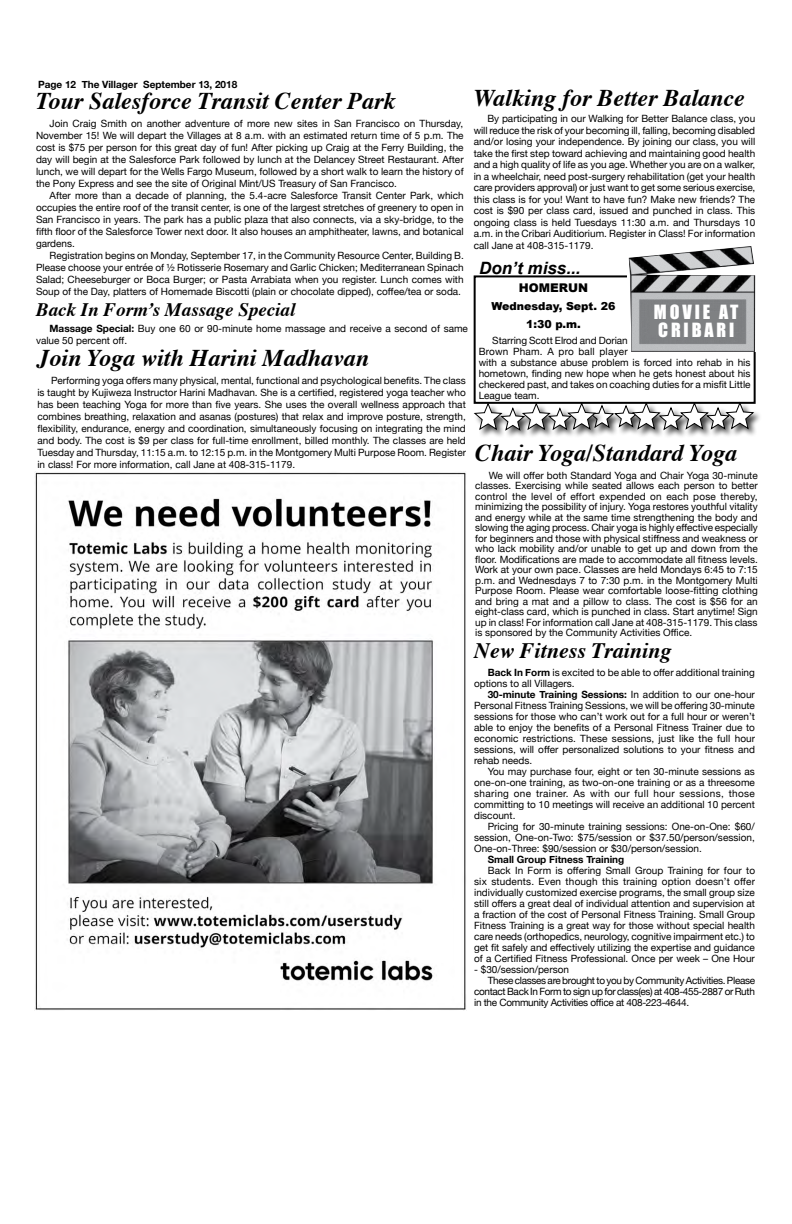
<style>
.page{position:relative;width:792px;height:1224px;background:#fff}
.page>*{position:absolute;margin:0;border:0;box-sizing:border-box;transform-origin:0 0}
.t1{font:italic 700 24px "Times";color:#000}
.t2{font:italic 700 22px "Times";color:#000}
.t3{font:italic 700 19px "Times";color:#000}
.t4{font:18px/18px "Impact";letter-spacing:.16em;color:#fff}
.t5{font:italic 700 17px "Arial";color:#000}
.t6{font:900 12px "Arial";color:#000}
.t7{font:900 11px/18px "Arial";color:#000;text-align:center}
.t8{font:10px/11px "Helvetica Neue";color:#000;text-align:justify}
.t9{font:10px "Helvetica Neue";letter-spacing:-.035em;color:#000}
.t10{font:700 10px "Helvetica Neue";color:#000}
.t11{font:10px "Helvetica Neue";letter-spacing:-.03em;color:#000}
.s1{font-weight:700}
</style>
<div class="page">
<img style="left:34px;top:472px;width:432px;height:539px">
<div style="left:474px;top:275px;width:282px;height:129px;border:2px solid #000"></div>
<img style="left:629px;top:246px;width:127px;height:106px">
<div style="left:589px;top:404px;width:34px;height:33px;background:#000;opacity:.75"></div>
<div style="left:614px;top:404px;width:32px;height:32px;background:#000;opacity:.75"></div>
<div style="left:473px;top:402px;width:38px;height:37px;background:#000;opacity:.75"></div>
<div style="left:521px;top:402px;width:38px;height:37px;background:#000;opacity:.75"></div>
<div style="left:567px;top:402px;width:38px;height:37px;background:#000;opacity:.75"></div>
<div style="left:500px;top:407px;width:34px;height:32px;background:#000;opacity:.75"></div>
<div style="left:548px;top:407px;width:32px;height:32px;background:#000;opacity:.75"></div>
<div style="left:631px;top:402px;width:38px;height:37px;background:#000;opacity:.75"></div>
<div style="left:680px;top:402px;width:37px;height:37px;background:#000;opacity:.75"></div>
<div style="left:725px;top:402px;width:38px;height:36px;background:#000;opacity:.75"></div>
<div style="left:658px;top:406px;width:34px;height:33px;background:#000;opacity:.75"></div>
<div style="left:706px;top:407px;width:32px;height:31px;background:#000;opacity:.75"></div>
<svg style="left:473px;top:402px;width:283px;height:30px"></svg>
<p class="t10" style="left:38px;top:76px;width:201px">Page 12 The Villager September 13, 2018</p>
<h1 class="t1" style="left:474px;top:76px;width:272px">Walking for Better Balance</h1>
<p class="t8" style="left:474px;top:114px;width:283px;line-height:11.5px;text-indent:14px">By participating in our Walking for Better Balance class, you will reduce the risk of your becoming ill, falling, becoming disabled and/or losing your independence. By joining our class, you will take the first step toward achieving and maintaining good health and a high quality of life as you age. Whether you are on a walker, in a wheelchair, need post-surgery rehabilitation (get your health care providers approval) or just want to get some serious exercise, this class is for you! Want to have fun? Make new friends? The cost is $90 per class card, issued and punched in class. This ongoing class is held Tuesdays 11:30 a.m. and Thursdays 10 a.m. in the Cribari Auditiorium. Register in Class! For information call Jane at 408-315-1179.</p>
<h1 class="t1" style="left:36px;top:79px;width:361px">Tour Salesforce Transit Center Park</h1>
<p class="t8" style="left:36px;top:118px;width:429px;line-height:12px;text-indent:14px">Join Craig Smith on another adventure of more new sites in San Francisco on Thursday, November 15! We will depart the Villages at 8 a.m. with an estimated return time of 5 p.m. The cost is $75 per person for this great day of fun! After picking up Craig at the Ferry Building, the day will begin at the Salesforce Park followed by lunch at the Delancey Street Restaurant. After lunch, we will depart for the Wells Fargo Museum, followed by a short walk to learn the history of the Pony Express and see the site of Original Mint/US Treasury of San Francisco.</p>
<p class="t8" style="left:36px;top:190px;width:429px;line-height:12px;text-indent:14px">After more than a decade of planning, the 5.4-acre Salesforce Transit Center Park, which occupies the entire roof of the transit center, is one of the largest stretches of greenery to open in San Francisco in years. The park has a public plaza that also connects, via a sky-bridge, to the fifth floor of the Salesforce Tower next door. It also houses an amphitheater, lawns, and botanical gardens.</p>
<p class="t8" style="left:36px;top:250px;width:429px;line-height:12px;text-indent:14px">Registration begins on Monday, September 17, in the Community Resource Center, Building B.<br>Please choose your entrée of ½ Rotisserie Rosemary and Garlic Chicken; Mediterranean Spinach Salad; Cheeseburger or Boca Burger; or Pasta Arrabiata when you register. Lunch comes with Soup of the Day, platters of Homemade Biscotti (plain or chocolate dipped), coffee/tea or soda.</p>
<h3 class="t5" style="left:479px;top:257px;width:103px">Don’t miss...</h3>
<p class="t6" style="left:519px;top:279px;width:71px">HOMERUN</p>
<p class="t7" style="left:491px;top:297px;width:126px">Wednesday, Sept. 26<br>1:30 p.m.</p>
<p class="t8" style="left:479px;top:335px;width:273px;text-align:left;text-indent:14px">Starring Scott Elrod and Dorian<br>Brown Pham. A pro ball player<br>with a substance abuse problem is forced into rehab in his hometown, finding new hope when he gets honest about his checkered past, and takes on coaching duties for a misfit Little League team.</p>
<h3 class="t3" style="left:36px;top:291px;width:261px">Back In Form’s Massage Special</h3>
<p class="t8" style="left:36px;top:323px;width:433px;line-height:12px;text-indent:14px"><span class="s1">Massage Special:</span> Buy one 60 or 90-minute home massage and receive a second of same value 50 percent off.</p>
<h3 class="t4" style="left:654px;top:303px;width:86px">MOVIE AT<br>CRIBARI</h3>
<h1 class="t1" style="left:37px;top:335px;width:333px">Join Yoga with Harini Madhavan</h1>
<p class="t8" style="left:37px;top:375px;width:430px;line-height:12px;text-indent:14px">Performing yoga offers many physical, mental, functional and psychological benefits. The class is taught by Kujiweza Instructor Harini Madhavan. She is a certified, registered yoga teacher who has been teaching Yoga for more than five years. She uses the overall wellness approach that combines breathing, relaxation and asanas (postures) that relax and improve posture, strength, flexibility, endurance, energy and coordination, simultaneously focusing on integrating the mind and body. The cost is $9 per class for full-time enrollment, billed monthly. The classes are held Tuesday and Thursday, 11:15 a.m. to 12:15 p.m. in the Montgomery Multi Purpose Room. Register in class! For more information, call Jane at 408-315-1179.</p>
<h1 class="t1" style="left:475px;top:430px;width:263px">Chair Yoga/Standard Yoga</h1>
<p class="t8" style="left:475px;top:471px;width:284px;line-height:10.5px;text-indent:14px">We will offer both Standard Yoga and Chair Yoga 30-minute classes. Exercising while seated allows each person to better control the level of effort expended on each pose thereby, minimizing the possibility of injury. Yoga restores youthful vitality and energy while at the same time strengthening the body and slowing the aging process. Chair yoga is highly effective especially for beginners and those with physical stiffness and weakness or who lack mobility and/or unable to get up and down from the floor. Modifications are made to accommodate all fitness levels.<br>Work at your own pace. Classes are held Mondays 6:45 to 7:15 p.m. and Wednesdays 7 to 7:30 p.m. in the Montgomery Multi Purpose Room. Please wear comfortable loose-fitting clothing and bring a mat and a pillow to class. The cost is $56 for an eight-class card, which is punched in class. Start anytime! Sign up in class! For information call Jane at 408-315-1179. This class is sponsored by the Community Activities Office.</p>
<h2 class="t2" style="left:474px;top:630px;width:199px">New Fitness Training</h2>
<p class="t8" style="left:474px;top:667px;width:282px;text-indent:14px"><span class="s1">Back In Form</span> is excited to be able to offer additional training options to all Villagers.</p>
<p class="t8" style="left:474px;top:689px;width:282px;text-indent:14px"><span class="s1">30-minute Training Sessions:</span> In addition to our one-hour Personal Fitness Training Sessions, we will be offering 30-minute sessions for those who can’t work out for a full hour or weren’t able to enjoy the benefits of a Personal Fitness Trainer due to economic restrictions. These sessions, just like the full hour sessions, will offer personalized solutions to your fitness and rehab needs.</p>
<p class="t8" style="left:474px;top:766px;width:282px;text-indent:14px">You may purchase four, eight or ten 30-minute sessions as one-on-one training, as two-on-one training or as a threesome sharing one trainer. As with our full hour sessions, those committing to 10 meetings will receive an additional 10 percent discount.</p>
<p class="t8" style="left:474px;top:821px;width:282px;text-indent:14px">Pricing for 30-minute training sessions: One-on-One: $60/ session, One-on-Two: $75/session or $37.50/person/session, One-on-Three: $90/session or $30/person/session.</p>
<p class="t10" style="left:488px;top:851px;width:138px">Small Group Fitness Training</p>
<p class="t8" style="left:474px;top:865px;width:282px;text-indent:14px">Back In Form is offering Small Group Training for four to six students. Even though this training option doesn’t offer individually customized exercise programs, the small group size still offers a great deal of individual attention and supervision at a fraction of the cost of Personal Fitness Training. Small Group Fitness Training is a great way for those without special health care needs (orthopedics, neurology, cognitive impairment etc.) to get fit safely and effectively utilizing the expertise and guidance of a Certified Fitness Professional. Once per week – One Hour</p>
<p class="t8" style="left:474px;top:964px;width:96px">- $30/session/person</p>
<p class="t9" style="left:488px;top:973px;width:269px">These classes are brought to you by Community Activities. Please</p>
<p class="t9" style="left:474px;top:984px;width:282px">contact Back In Form to sign up for class(es) at 408-455-2887 or Ruth</p>
<p class="t11" style="left:474px;top:995px;width:216px">in the Community Activities office at 408-223-4644.</p>
</div>
